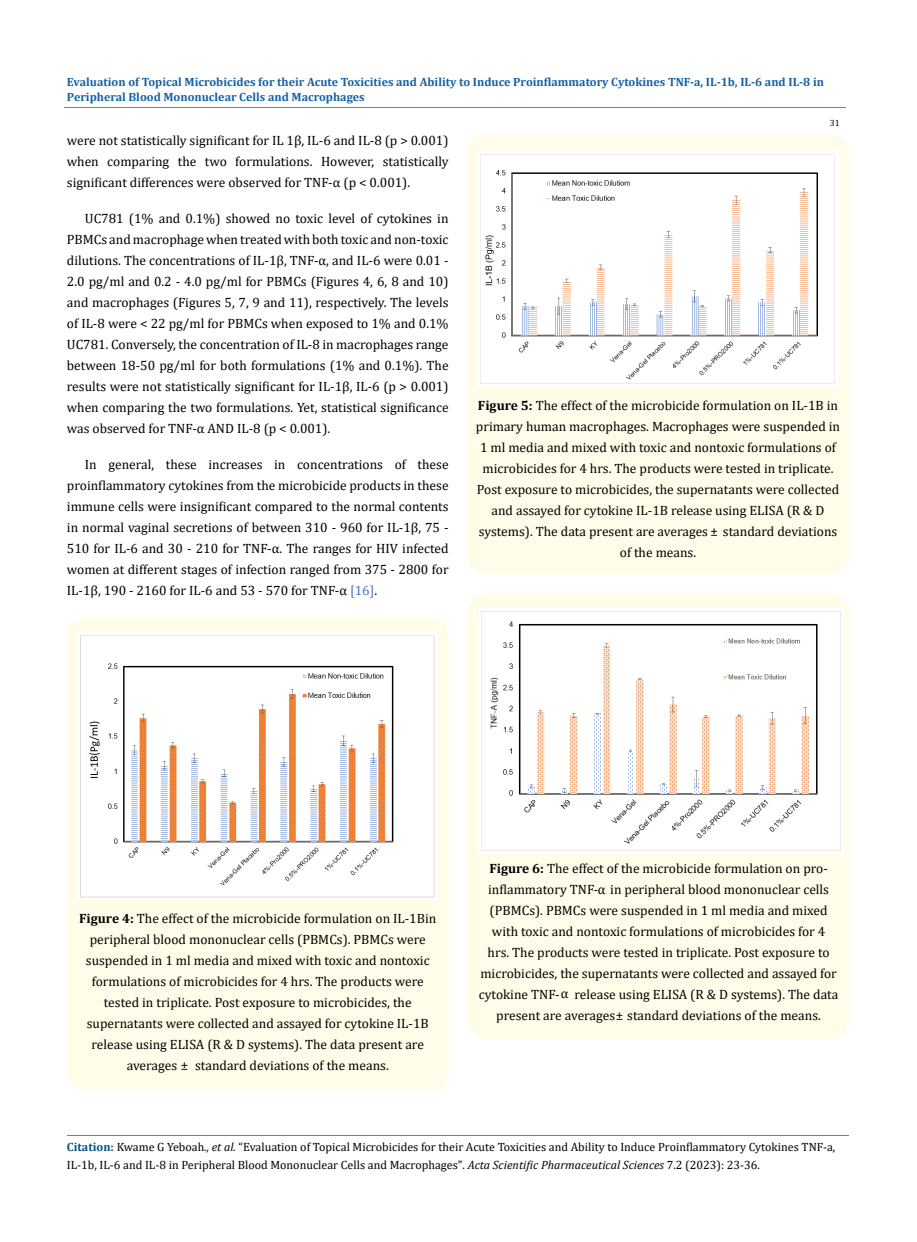
<style>
.page{position:relative;width:917px;height:1242px;background:#fff}
.page>*{position:absolute;margin:0;border:0;box-sizing:border-box;transform-origin:0 0}
.t1{font:13.5px/21px "Cambria";color:#000;text-align:justify}
.t2{font:12px/18px "Cambria";color:#000}
.t3{font:700 12px/15px "Cambria";color:#1560a6}
.t4{font:9px "Cambria";color:#000}
.s1{color:#4472c4}
.s2{font-weight:700}
.s3{font-weight:700;color:#035089}
.s4{font-style:italic}
</style>
<div class="page">
<div style="left:67px;top:617px;width:381px;height:473px;background:#fffde9;border-radius:18px"></div>
<img style="left:78px;top:632px;width:359px;height:267px">
<div style="left:467px;top:135px;width:381px;height:440px;background:#fffde9;border-radius:18px"></div>
<img style="left:477px;top:152px;width:361px;height:235px">
<div style="left:468px;top:594px;width:380px;height:446px;background:#fffde9;border-radius:18px"></div>
<img style="left:479px;top:607px;width:364px;height:247px">
<hr style="left:64px;top:108px;width:781px;height:1px;background:#e05d1a">
<hr style="left:67px;top:1136px;width:781px;height:1px;background:#e05d1a">
<p class="t3" style="left:67px;top:74px;width:758px">Evaluation of Topical Microbicides for their Acute Toxicities and Ability to Induce Proinflammatory Cytokines TNF-a, IL-1b, IL-6 and IL-8 in<br>Peripheral Blood Mononuclear Cells and Macrophages</p>
<p class="t1" style="left:67px;top:130px;width:383px">were not statistically significant for IL 1β, IL-6 and IL-8 (p &gt; 0.001) when comparing the two formulations. However, statistically significant differences were observed for TNF-α (p &lt; 0.001).</p>
<p class="t1" style="left:67px;top:208px;width:383px;text-indent:18px">UC781 (1% and 0.1%) showed no toxic level of cytokines in PBMCs and macrophage when treated with both toxic and non-toxic dilutions. The concentrations of IL-1β, TNF-α, and IL-6 were 0.01 - 2.0 pg/ml and 0.2 - 4.0 pg/ml for PBMCs (Figures 4, 6, 8 and 10) and macrophages (Figures 5, 7, 9 and 11), respectively. The levels of IL-8 were &lt; 22 pg/ml for PBMCs when exposed to 1% and 0.1% UC781. Conversely, the concentration of IL-8 in macrophages range between 18-50 pg/ml for both formulations (1% and 0.1%). The results were not statistically significant for IL-1β, IL-6 (p &gt; 0.001) when comparing the two formulations. Yet, statistical significance was observed for TNF-α AND IL-8 (p &lt; 0.001).</p>
<p class="t1" style="left:67px;top:454px;width:383px;text-indent:18px">In general, these increases in concentrations of these proinflammatory cytokines from the microbicide products in these immune cells were insignificant compared to the normal contents in normal vaginal secretions of between 310 - 960 for IL-1β, 75 - 510 for IL-6 and 30 - 210 for TNF-α. The ranges for HIV infected women at different stages of infection ranged from 375 - 2800 for IL-1β, 190 - 2160 for IL-6 and 53 - 570 for TNF-α <span class="s1">[16]</span>.</p>
<p class="t4" style="left:829px;top:118px;width:11px">31</p>
<p class="t1" style="left:476px;top:394px;width:365px;text-align:center"><span class="s2">Figure 5:</span> The effect of the microbicide formulation on IL-1B in primary human macrophages. Macrophages were suspended in 1 ml media and mixed with toxic and nontoxic formulations of microbicides for 4 hrs. The products were tested in triplicate.<br>Post exposure to microbicides, the supernatants were collected and assayed for cytokine IL-1B release using ELISA (R &amp; D systems). The data present are averages standard deviations of the means.</p>
<p class="t1" style="left:710px;top:521px;width:9px">±</p>
<p class="t1" style="left:79px;top:908px;width:358px"><span class="s2">Figure 4:</span> The effect of the microbicide formulation on IL-1Bin</p>
<p class="t1" style="left:90px;top:929px;width:337px">peripheral blood mononuclear cells (PBMCs). PBMCs were</p>
<p class="t1" style="left:86px;top:950px;width:345px">suspended in 1 ml media and mixed with toxic and nontoxic</p>
<p class="t1" style="left:92px;top:971px;width:333px">formulations of microbicides for 4 hrs. The products were</p>
<p class="t1" style="left:104px;top:992px;width:309px">tested in triplicate. Post exposure to microbicides, the</p>
<p class="t1" style="left:87px;top:1013px;width:343px">supernatants were collected and assayed for cytokine IL-1B</p>
<p class="t1" style="left:92px;top:1034px;width:334px">release using ELISA (R &amp; D systems). The data present are</p>
<p class="t1" style="left:127px;top:1055px;width:63px">averages ±</p>
<p class="t1" style="left:195px;top:1055px;width:195px">standard deviations of the means.</p>
<p class="t1" style="left:479px;top:858px;width:361px;text-align:center"><span class="s2">Figure 6:</span> The effect of the microbicide formulation on pro&shy;inflammatory TNF- in peripheral blood mononuclear cells (PBMCs). PBMCs were suspended in 1 ml media and mixed with toxic and nontoxic formulations of microbicides for 4<br>hrs. The products were tested in triplicate. Post exposure to microbicides, the supernatants were collected and assayed for cytokine TNF- release using ELISA (R &amp; D systems). The data present are averages standard deviations of the means.</p>
<p class="t1" style="left:598px;top:879px;width:9px">α</p>
<p class="t1" style="left:561px;top:983px;width:9px">α</p>
<p class="t1" style="left:616px;top:1005px;width:9px">±</p>
<p class="t2" style="left:67px;top:1138px;width:769px"><span class="s3">Citation:</span> Kwame G Yeboah<span class="s4">., et al.</span> “Evaluation of Topical Microbicides for their Acute Toxicities and Ability to Induce Proinflammatory Cytokines TNF-a,<br>IL-1b, IL-6 and IL-8 in Peripheral Blood Mononuclear Cells and Macrophages". <span class="s4">Acta Scientific Pharmaceutical Sciences</span> 7.2 (2023): 23-36.</p>
</div>
